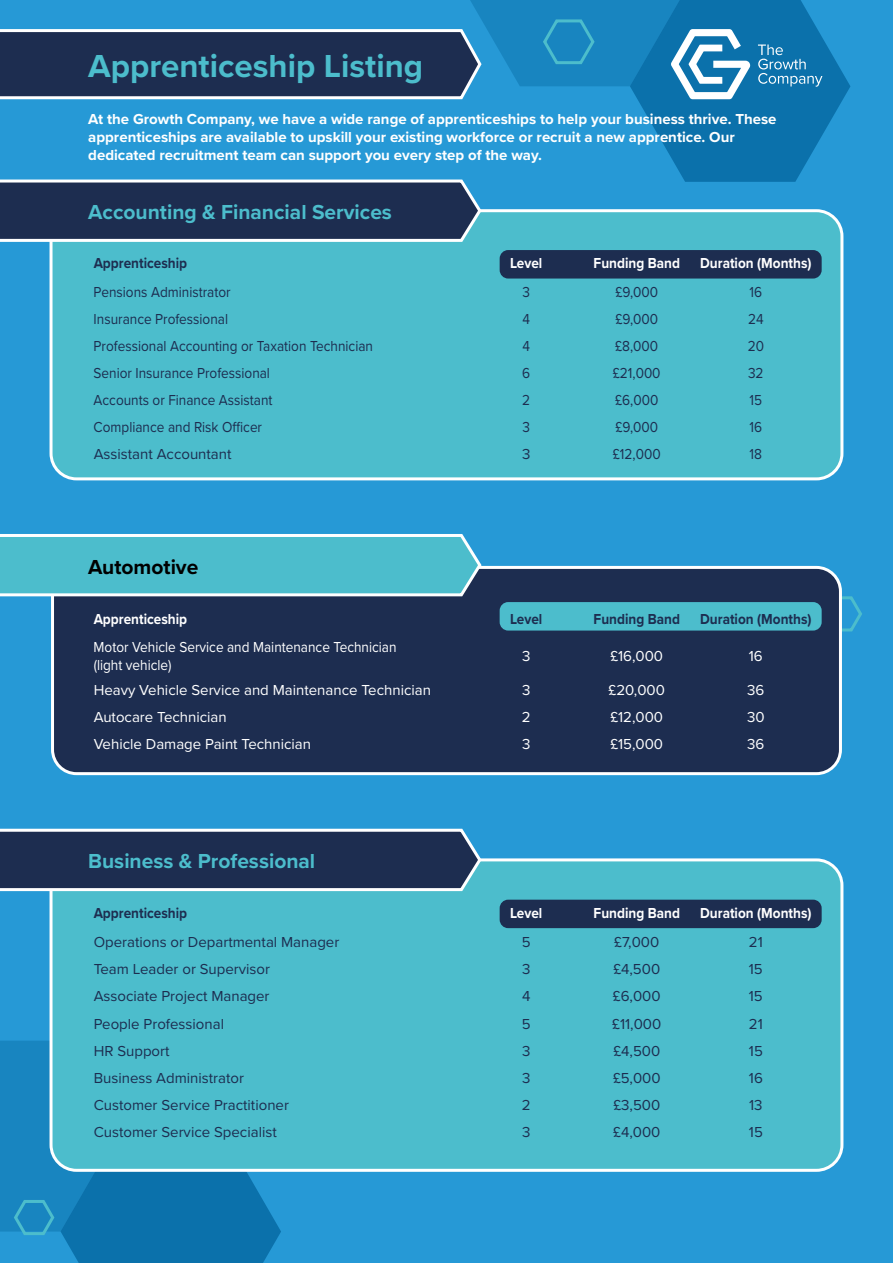
<style>
.page{position:relative;width:893px;height:1263px;background:#2699d6}
.page>*{position:absolute;margin:0;border:0;box-sizing:border-box;transform-origin:0 0}
.t1{font:700 33px "Proxima Nova";color:#4cbdcc}
.t2{font:700 21px "Proxima Nova";color:#4cbdcc}
.t3{font:700 21px "Proxima Nova";color:#000}
.t4{font:15px "Proxima Nova";color:#1d2d50}
.t5{font:15px "Proxima Nova";color:#1d2d50;scale:.91 1}
.t6{font:700 15px/18px "Proxima Nova";color:#fff}
.t7{font:15px "Proxima Nova";color:#fff}
.t8{font:700 15px "Proxima Nova";color:#fff;scale:.91 1}
.t9{font:700 15px "Proxima Nova";color:#1d2d50;scale:.91 1}
.t10{font:15px/18px "Proxima Nova";color:#fff;scale:.91 1}
</style>
<div class="page">
<svg style="left:842px;top:596px;width:20px;height:36px"></svg>
<div style="left:51px;top:211px;width:791px;height:268px;background:#4cbdcc;border-radius:26px"></div>
<div style="left:50px;top:209px;width:793px;height:271px;border:3px solid #fff;border-radius:26px"></div>
<div style="left:53px;top:567px;width:787px;height:207px;background:#1d2d50;border-radius:24px"></div>
<div style="left:51px;top:566px;width:791px;height:209px;border:3px solid #fff;border-radius:24px"></div>
<div style="left:51px;top:860px;width:791px;height:310px;background:#4cbdcc;border-radius:26px"></div>
<div style="left:50px;top:858px;width:793px;height:314px;border:3px solid #fff;border-radius:26px"></div>
<div style="left:500px;top:250px;width:322px;height:29px;background:#1d2d50;border-radius:9px"></div>
<div style="left:500px;top:602px;width:322px;height:28px;background:#4cbdcc;border-radius:9px"></div>
<div style="left:500px;top:900px;width:322px;height:28px;background:#1d2d50;border-radius:9px"></div>
<svg style="left:0;top:534px;width:484px;height:64px;background:#5abdcc"></svg>
<svg style="left:0;top:828px;width:484px;height:64px;background:#344767"></svg>
<svg style="left:0;top:0;width:850px;height:243px"></svg>
<svg style="left:0;top:1040px;width:281px;height:223px"></svg>
<h1 class="t1" style="left:88px;top:42px;width:336px">Apprenticeship Listing</h1>
<p class="t6" style="left:88px;top:109px;width:690px">At the Growth Company, we have a wide range of apprenticeships to help your business thrive. These apprenticeships are available to upskill your existing workforce or recruit a new apprentice. Our dedicated recruitment team can support you every step of the way.</p>
<h2 class="t2" style="left:88px;top:196px;width:305px">Accounting &amp; Financial Services</h2>
<p class="t9" style="left:94px;top:252px;width:104px">Apprenticeship</p>
<p class="t8" style="left:510px;top:252px;width:37px">Level</p>
<p class="t8" style="left:594px;top:252px;width:96px">Funding Band</p>
<p class="t8" style="left:700px;top:252px;width:124px">Duration (Months)</p>
<p class="t5" style="left:94px;top:280px;width:152px">Pensions Administrator</p>
<p class="t5" style="left:522px;top:280px;width:10px">3</p>
<p class="t5" style="left:615px;top:280px;width:48px">£9,000</p>
<p class="t5" style="left:749px;top:280px;width:15px">16</p>
<p class="t5" style="left:94px;top:308px;width:149px">Insurance Professional</p>
<p class="t5" style="left:522px;top:308px;width:10px">4</p>
<p class="t5" style="left:615px;top:308px;width:48px">£9,000</p>
<p class="t5" style="left:748px;top:308px;width:19px">24</p>
<p class="t5" style="left:94px;top:335px;width:309px">Professional Accounting or Taxation Technician</p>
<p class="t5" style="left:522px;top:335px;width:10px">4</p>
<p class="t5" style="left:615px;top:335px;width:49px">£8,000</p>
<p class="t5" style="left:748px;top:335px;width:19px">20</p>
<p class="t5" style="left:94px;top:362px;width:195px">Senior Insurance Professional</p>
<p class="t5" style="left:522px;top:362px;width:10px">6</p>
<p class="t5" style="left:613px;top:362px;width:54px">£21,000</p>
<p class="t5" style="left:748px;top:362px;width:19px">32</p>
<p class="t5" style="left:94px;top:389px;width:198px">Accounts or Finance Assistant</p>
<p class="t5" style="left:522px;top:389px;width:10px">2</p>
<p class="t5" style="left:615px;top:389px;width:49px">£6,000</p>
<p class="t5" style="left:749px;top:389px;width:15px">15</p>
<p class="t5" style="left:94px;top:416px;width:187px">Compliance and Risk Officer</p>
<p class="t5" style="left:522px;top:416px;width:10px">3</p>
<p class="t5" style="left:615px;top:416px;width:48px">£9,000</p>
<p class="t5" style="left:749px;top:416px;width:15px">16</p>
<p class="t4" style="left:94px;top:443px;width:139px">Assistant Accountant</p>
<p class="t4" style="left:522px;top:443px;width:10px">3</p>
<p class="t5" style="left:613px;top:443px;width:54px">£12,000</p>
<p class="t5" style="left:750px;top:443px;width:15px">18</p>
<h2 class="t3" style="left:88px;top:551px;width:112px">Automotive</h2>
<p class="t8" style="left:94px;top:608px;width:104px">Apprenticeship</p>
<p class="t9" style="left:510px;top:608px;width:37px">Level</p>
<p class="t9" style="left:594px;top:608px;width:96px">Funding Band</p>
<p class="t9" style="left:700px;top:608px;width:124px">Duration (Months)</p>
<p class="t10" style="left:94px;top:637px;width:334px">Motor Vehicle Service and Maintenance Technician (light vehicle)</p>
<p class="t7" style="left:522px;top:644px;width:10px">3</p>
<p class="t7" style="left:610px;top:644px;width:54px">£16,000</p>
<p class="t7" style="left:749px;top:644px;width:15px">16</p>
<p class="t7" style="left:94px;top:679px;width:339px">Heavy Vehicle Service and Maintenance Technician</p>
<p class="t7" style="left:522px;top:679px;width:10px">3</p>
<p class="t7" style="left:609px;top:679px;width:58px">£20,000</p>
<p class="t7" style="left:747px;top:679px;width:19px">36</p>
<p class="t7" style="left:94px;top:706px;width:135px">Autocare Technician</p>
<p class="t7" style="left:522px;top:706px;width:10px">2</p>
<p class="t7" style="left:610px;top:706px;width:54px">£12,000</p>
<p class="t7" style="left:747px;top:706px;width:19px">30</p>
<p class="t7" style="left:94px;top:733px;width:219px">Vehicle Damage Paint Technician</p>
<p class="t7" style="left:522px;top:733px;width:10px">3</p>
<p class="t7" style="left:610px;top:733px;width:54px">£15,000</p>
<p class="t7" style="left:747px;top:733px;width:19px">36</p>
<h2 class="t2" style="left:88px;top:845px;width:229px">Business &amp; Professional</h2>
<p class="t9" style="left:94px;top:902px;width:104px">Apprenticeship</p>
<p class="t8" style="left:510px;top:902px;width:37px">Level</p>
<p class="t8" style="left:594px;top:902px;width:96px">Funding Band</p>
<p class="t8" style="left:700px;top:902px;width:124px">Duration (Months)</p>
<p class="t4" style="left:94px;top:931px;width:247px">Operations or Departmental Manager</p>
<p class="t4" style="left:522px;top:931px;width:10px">5</p>
<p class="t4" style="left:614px;top:931px;width:47px">£7,000</p>
<p class="t4" style="left:749px;top:931px;width:15px">21</p>
<p class="t4" style="left:94px;top:958px;width:178px">Team Leader or Supervisor</p>
<p class="t4" style="left:522px;top:958px;width:10px">3</p>
<p class="t4" style="left:613px;top:958px;width:48px">£4,500</p>
<p class="t4" style="left:749px;top:958px;width:15px">15</p>
<p class="t4" style="left:94px;top:985px;width:177px">Associate Project Manager</p>
<p class="t4" style="left:522px;top:985px;width:10px">4</p>
<p class="t4" style="left:613px;top:985px;width:49px">£6,000</p>
<p class="t4" style="left:749px;top:985px;width:15px">15</p>
<p class="t4" style="left:94px;top:1012px;width:132px">People Professional</p>
<p class="t4" style="left:522px;top:1012px;width:10px">5</p>
<p class="t4" style="left:612px;top:1012px;width:50px">£11,000</p>
<p class="t4" style="left:749px;top:1012px;width:15px">21</p>
<p class="t4" style="left:94px;top:1039px;width:77px">HR Support</p>
<p class="t4" style="left:522px;top:1039px;width:10px">3</p>
<p class="t4" style="left:613px;top:1039px;width:48px">£4,500</p>
<p class="t4" style="left:749px;top:1039px;width:15px">15</p>
<p class="t4" style="left:94px;top:1067px;width:152px">Business Administrator</p>
<p class="t4" style="left:522px;top:1067px;width:10px">3</p>
<p class="t4" style="left:613px;top:1067px;width:49px">£5,000</p>
<p class="t4" style="left:749px;top:1067px;width:15px">16</p>
<p class="t4" style="left:94px;top:1094px;width:197px">Customer Service Practitioner</p>
<p class="t4" style="left:522px;top:1094px;width:10px">2</p>
<p class="t4" style="left:613px;top:1094px;width:48px">£3,500</p>
<p class="t4" style="left:749px;top:1094px;width:15px">13</p>
<p class="t4" style="left:94px;top:1121px;width:185px">Customer Service Specialist</p>
<p class="t4" style="left:522px;top:1121px;width:10px">3</p>
<p class="t4" style="left:613px;top:1121px;width:49px">£4,000</p>
<p class="t4" style="left:749px;top:1121px;width:15px">15</p>
</div>
